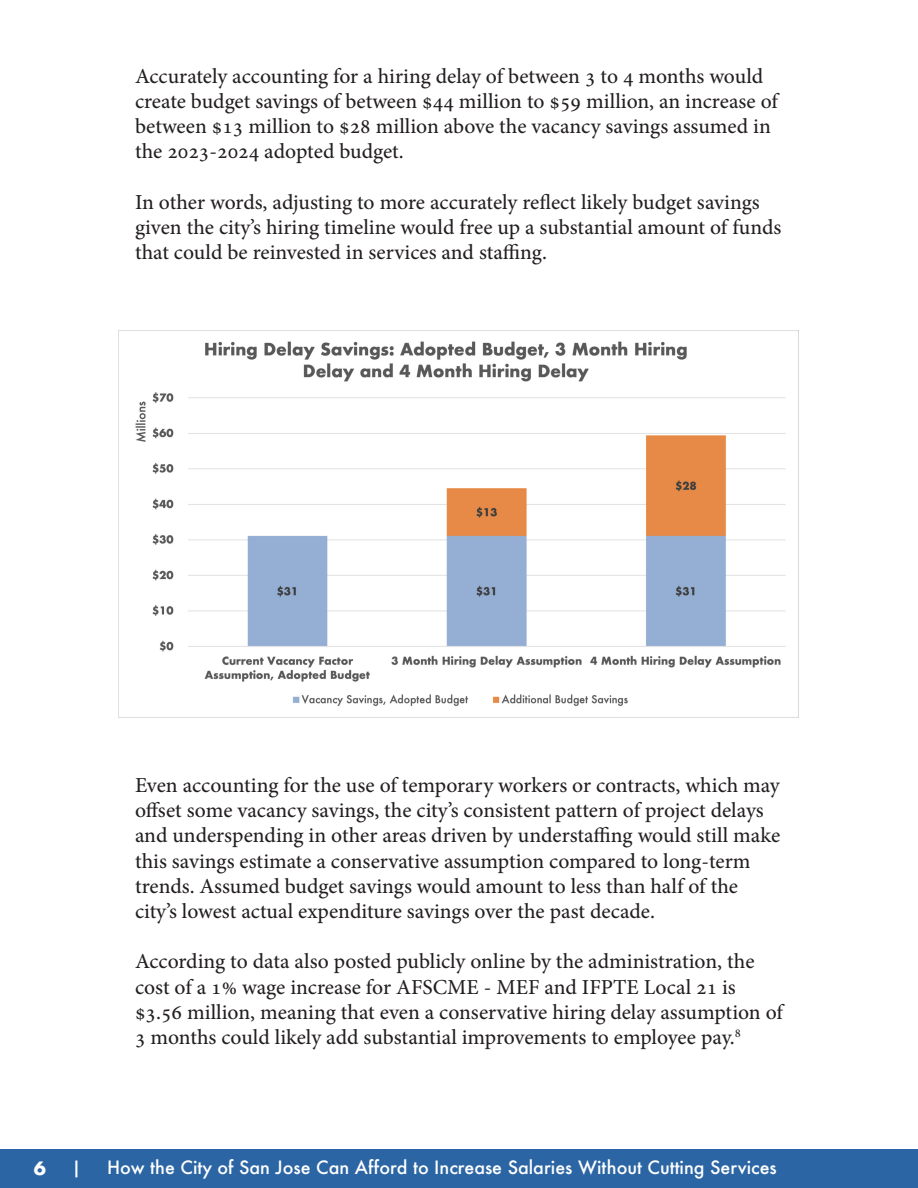
<style>
.page{position:relative;width:918px;height:1188px;background:#fff}
.page>*{position:absolute;margin:0;border:0;box-sizing:border-box;transform-origin:0 0}
.t1{font:21px/25.2px "Adobe Hebrew";color:#231f20}
.t2{font:500 17.85px "Futura";color:#fff}
.t3{font:700 17.85px "Futura";color:#fff}
</style>
<div class="page">
<div style="left:0;top:1149px;width:918px;height:39px;background:#2b65a4"></div>
<img style="left:119px;top:331px;width:680px;height:387px">
<p class="t1" style="left:135px;top:64px;width:645px">Accurately accounting for a hiring delay of between 3 to 4 months would create budget savings of between $44 million to $59 million, an increase of between $13 million to $28 million above the vacancy savings assumed in the 2023-2024 adopted budget.</p>
<p class="t1" style="left:135px;top:190px;width:648px">In other words, adjusting to more accurately reflect likely budget savings given the city’s hiring timeline would free up a substantial amount of funds that could be reinvested in services and staffing.</p>
<p class="t1" style="left:135px;top:773px;width:647px">Even accounting for the use of temporary workers or contracts, which may offset some vacancy savings, the city’s consistent pattern of project delays and underspending in other areas driven by understaffing would still make this savings estimate a conservative assumption compared to long-term trends. Assumed budget savings would amount to less than half of the city’s lowest actual expenditure savings over the past decade.</p>
<p class="t1" style="left:135px;top:949px;width:650px">According to data also posted publicly online by the administration, the cost of a 1% wage increase for AFSCME - MEF and IFPTE Local 21 is $3.56 million, meaning that even a conservative hiring delay assumption of 3 months could likely add substantial improvements to employee pay.<sup>8</sup></p>
<p class="t3" style="left:34px;top:1156px;width:14px">6</p>
<p class="t2" style="left:72px;top:1155px;width:12px">|</p>
<p class="t2" style="left:107px;top:1155px;width:671px">How the City of San Jose Can Afford to Increase Salaries Without Cutting Services</p>
</div>
